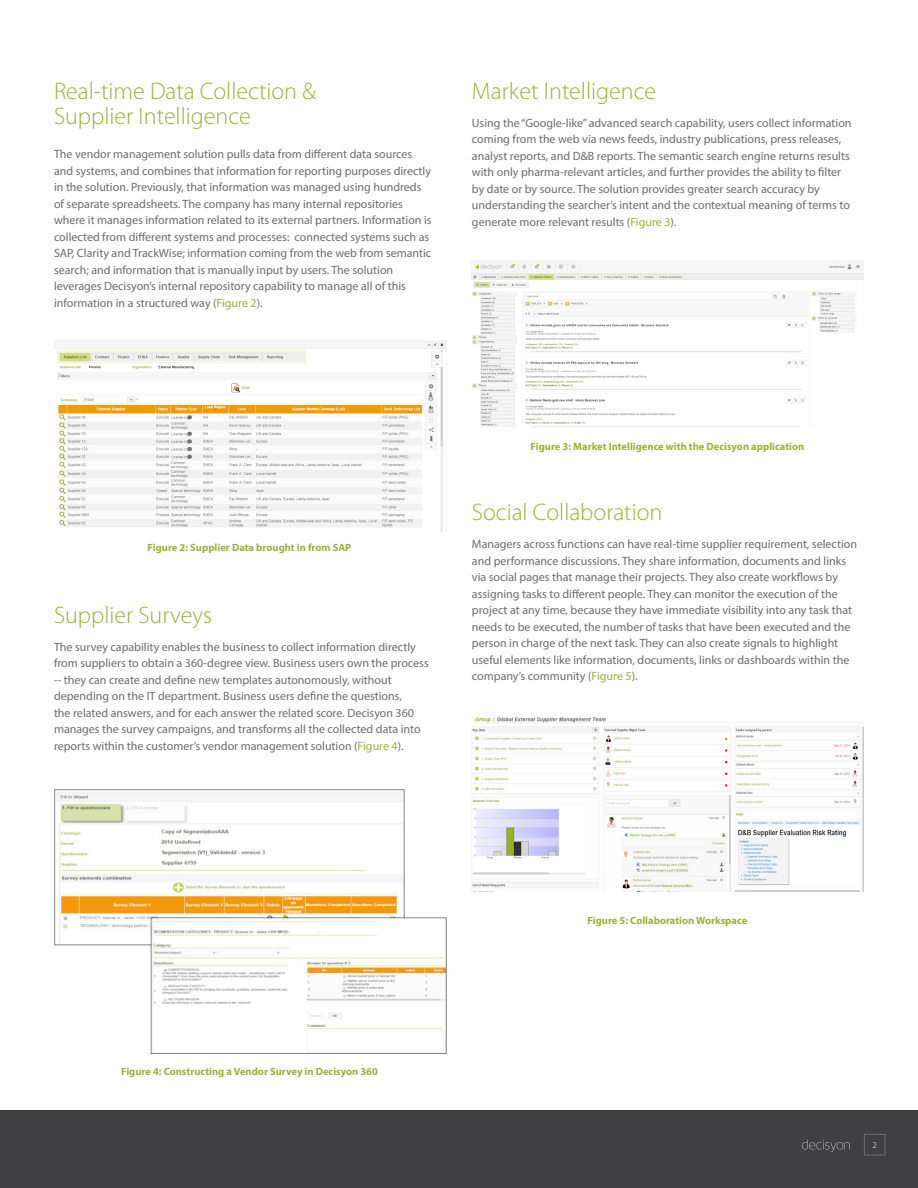
<style>
.page{position:relative;width:918px;height:1188px;background:#fff}
.page>*{position:absolute;margin:0;border:0;box-sizing:border-box;transform-origin:0 0}
.t1{font:300 24px/25.5px "Myriad Pro";color:#99b33b}
.t2{font:12px/16.5px "Myriad Pro";color:#6c6d70}
.t3{font:700 10.5px "Myriad Pro";color:#99b33b}
.t4{font:9px "Myriad Pro";color:#b2b3b7}
.s1{color:#99b33b}
</style>
<div class="page">
<div style="left:1px;top:1110px;width:917px;height:78px;background:#404042"></div>
<div style="left:864px;top:1134px;width:21px;height:21px;border:1px solid #6c6d70"></div>
<svg style="left:802px;top:1140px;width:48px;height:12px"></svg>
<img style="left:54px;top:340px;width:392px;height:191px">
<img style="left:54px;top:789px;width:392px;height:265px">
<img style="left:472px;top:263px;width:392px;height:164px">
<img style="left:472px;top:717px;width:392px;height:174px">
<h1 class="t1" style="left:54px;top:79px;width:263px">Real-time Data Collection &amp;<br>Supplier Intelligence</h1>
<p class="t2" style="left:54px;top:146px;width:379px">The vendor management solution pulls data from different data sources and systems, and combines that information for reporting purposes directly in the solution. Previously, that information was managed using hundreds of separate spreadsheets. The company has many internal repositories where it manages information related to its external partners. Information is collected from different systems and processes: connected systems such as SAP, Clarity and TrackWise; information coming from the web from semantic search; and information that is manually input by users. The solution leverages Decisyon’s internal repository capability to manage all of this information in a structured way (<span class="s1">Figure 2</span>).</p>
<h1 class="t1" style="left:472px;top:79px;width:186px">Market Intelligence</h1>
<p class="t2" style="left:472px;top:114px;width:381px">Using the “Google-like” advanced search capability, users collect information coming from the web via news feeds, industry publications, press releases, analyst reports, and D&amp;B reports. The semantic search engine returns results with only pharma-relevant articles, and further provides the ability to filter by date or by source. The solution provides greater search accuracy by understanding the searcher’s intent and the contextual meaning of terms to generate more relevant results (<span class="s1">Figure 3</span>).</p>
<p class="t3" style="left:148px;top:541px;width:205px">Figure 2: Supplier Data brought in from SAP</p>
<h1 class="t1" style="left:54px;top:602px;width:160px">Supplier Surveys</h1>
<p class="t2" style="left:54px;top:638px;width:376px">The survey capability enables the business to collect information directly from suppliers to obtain a 360-degree view. Business users own the process -- they can create and define new templates autonomously, without depending on the IT department. Business users define the questions,<br>the related answers, and for each answer the related score. Decisyon 360 manages the survey campaigns, and transforms all the collected data into reports within the customer’s vendor management solution (<span class="s1">Figure 4</span>).</p>
<p class="t3" style="left:531px;top:439px;width:275px">Figure 3: Market Intelligence with the Decisyon application</p>
<h1 class="t1" style="left:472px;top:500px;width:192px">Social Collaboration</h1>
<p class="t2" style="left:472px;top:536px;width:387px">Managers across functions can have real-time supplier requirement, selection and performance discussions. They share information, documents and links via social pages that manage their projects. They also create workflows by assigning tasks to different people. They can monitor the execution of the project at any time, because they have immediate visibility into any task that needs to be executed, the number of tasks that have been executed and the person in charge of the next task. They can also create signals to highlight useful elements like information, documents, links or dashboards within the company’s community (<span class="s1">Figure 5</span>).</p>
<p class="t3" style="left:121px;top:1065px;width:258px">Figure 4: Constructing a Vendor Survey in Decisyon 360</p>
<p class="t3" style="left:588px;top:913px;width:161px">Figure 5: Collaboration Workspace</p>
<p class="t4" style="left:872px;top:1140px;width:6px">2</p>
</div>
